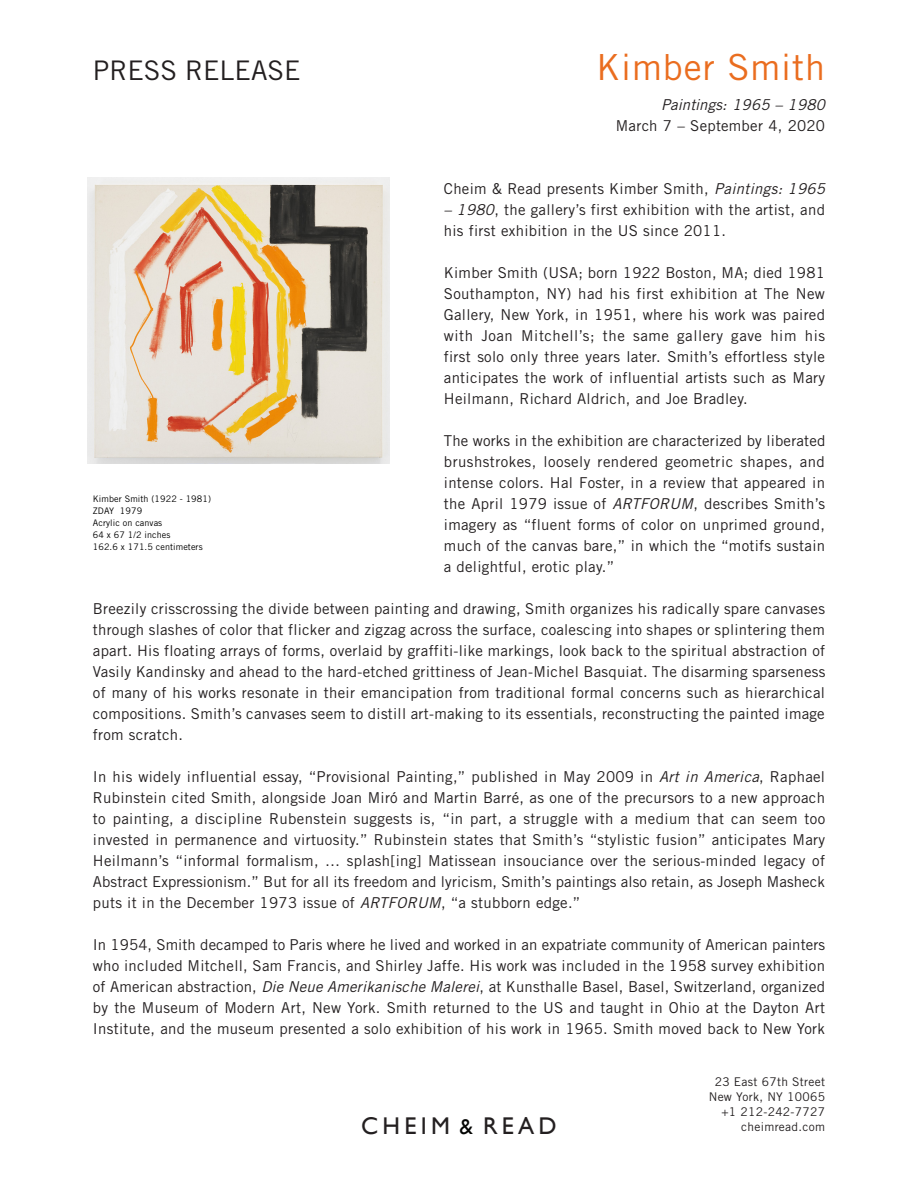
<style>
.page{position:relative;width:918px;height:1188px;background:#fff}
.page>*{position:absolute;margin:0;border:0;box-sizing:border-box;transform-origin:0 0}
.t1{font:36px "Trade Gothic LT Std";letter-spacing:.025em;color:#ea6d1f}
.t2{font:27px "Trade Gothic LT Std";color:#231f20}
.t3{font:24.15px "Gill Sans";letter-spacing:.175em;color:#231f20}
.t4{font:21.6px "Gill Sans";color:#040503}
.t5{font:15px/21px "Trade Gothic LT Std";letter-spacing:.02em;color:#231f20;text-align:justify}
.t6{font:italic 15px "Trade Gothic LT Std";letter-spacing:.02em;color:#231f20}
.t7{font:12px "Trade Gothic LT Std";letter-spacing:.025em;color:#231f20}
.t8{font:9px "Trade Gothic LT Std";letter-spacing:.01em;color:#000}
.s1{font-style:italic}
</style>
<div class="page">
<img style="left:88px;top:177px;width:301px;height:286px">
<p class="t2" style="left:93px;top:54px;width:209px">PRESS RELEASE</p>
<p class="t1" style="left:596px;top:45px;width:230px">Kimber Smith</p>
<p class="t6" style="left:661px;top:95px;width:165px">Paintings: 1965 – 1980</p>
<p class="t5" style="left:616px;top:115px;width:211px">March 7 – September 4, 2020</p>
<p class="t5" style="left:444px;top:178px;width:383px">Cheim &amp; Read presents Kimber Smith, <span class="s1">Paintings: 1965</span></p>
<p class="t5" style="left:444px;top:199px;width:383px"><span class="s1">– 1980</span>, the gallery’s first exhibition with the artist, and his first exhibition in the US since 2011.</p>
<p class="t5" style="left:444px;top:262px;width:383px">Kimber Smith (USA; born 1922 Boston, MA; died 1981<br>Southampton, NY) had his first exhibition at The New Gallery, New York, in 1951, where his work was paired with Joan Mitchell’s; the same gallery gave him his first solo only three years later. Smith’s effortless style anticipates the work of influential artists such as Mary Heilmann, Richard Aldrich, and Joe Bradley.</p>
<p class="t5" style="left:444px;top:430px;width:383px">The works in the exhibition are characterized by liberated brushstrokes, loosely rendered geometric shapes, and intense colors. Hal Foster, in a review that appeared in the April 1979 issue of <span class="s1">ARTFORUM</span>, describes Smith’s imagery as “fluent forms of color on unprimed ground, much of the canvas bare,” in which the “motifs sustain a delightful, erotic play.”</p>
<p class="t5" style="left:93px;top:598px;width:734px">Breezily crisscrossing the divide between painting and drawing, Smith organizes his radically spare canvases through slashes of color that flicker and zigzag across the surface, coalescing into shapes or splintering them apart. His floating arrays of forms, overlaid by graffiti-like markings, look back to the spiritual abstraction of Vasily Kandinsky and ahead to the hard-etched grittiness of Jean-Michel Basquiat. The disarming sparseness of many of his works resonate in their emancipation from traditional formal concerns such as hierarchical compositions. Smith’s canvases seem to distill art-making to its essentials, reconstructing the painted image from scratch.</p>
<p class="t5" style="left:93px;top:766px;width:734px">In his widely influential essay, “Provisional Painting,” published in May 2009 in <span class="s1">Art in America</span>, Raphael Rubinstein cited Smith, alongside Joan Miró and Martin Barré, as one of the precursors to a new approach to painting, a discipline Rubenstein suggests is, “in part, a struggle with a medium that can seem too invested in permanence and virtuosity.” Rubinstein states that Smith’s “stylistic fusion” anticipates Mary Heilmann’s “informal formalism, … splash[ing] Matissean insouciance over the serious-minded legacy of Abstract Expressionism.” But for all its freedom and lyricism, Smith’s paintings also retain, as Joseph Masheck puts it in the December 1973 issue of <span class="s1">ARTFORUM</span>, “a stubborn edge.”</p>
<p class="t5" style="left:93px;top:934px;width:734px">In 1954, Smith decamped to Paris where he lived and worked in an expatriate community of American painters who included Mitchell, Sam Francis, and Shirley Jaffe. His work was included in the 1958 survey exhibition of American abstraction, <span class="s1">Die Neue Amerikanische Malerei</span>, at Kunsthalle Basel, Basel, Switzerland, organized by the Museum of Modern Art, New York. Smith returned to the US and taught in Ohio at the Dayton Art Institute, and the museum presented a solo exhibition of his work in 1965. Smith moved back to New York</p>
<p class="t8" style="left:93px;top:494px;width:120px">Kimber Smith (1922 - 1981)</p>
<p class="t8" style="left:93px;top:506px;width:51px">ZDAY 1979</p>
<p class="t8" style="left:93px;top:518px;width:71px">Acrylic on canvas</p>
<p class="t8" style="left:93px;top:530px;width:79px">64 x 67 1/2 inches</p>
<p class="t8" style="left:93px;top:542px;width:111px">162.6 x 171.5 centimeters</p>
<p class="t3" style="left:361px;top:1112px;width:90px">CHEIM</p>
<p class="t3" style="left:483px;top:1112px;width:75px">READ</p>
<p class="t4" style="left:460px;top:1114px;width:15px">&amp;</p>
<p class="t7" style="left:715px;top:1074px;width:112px">23 East 67th Street</p>
<p class="t7" style="left:709px;top:1089px;width:118px">New York, NY 10065</p>
<p class="t7" style="left:721px;top:1104px;width:105px">+1 212-242-7727</p>
<p class="t7" style="left:741px;top:1119px;width:85px">cheimread.com</p>
</div>
